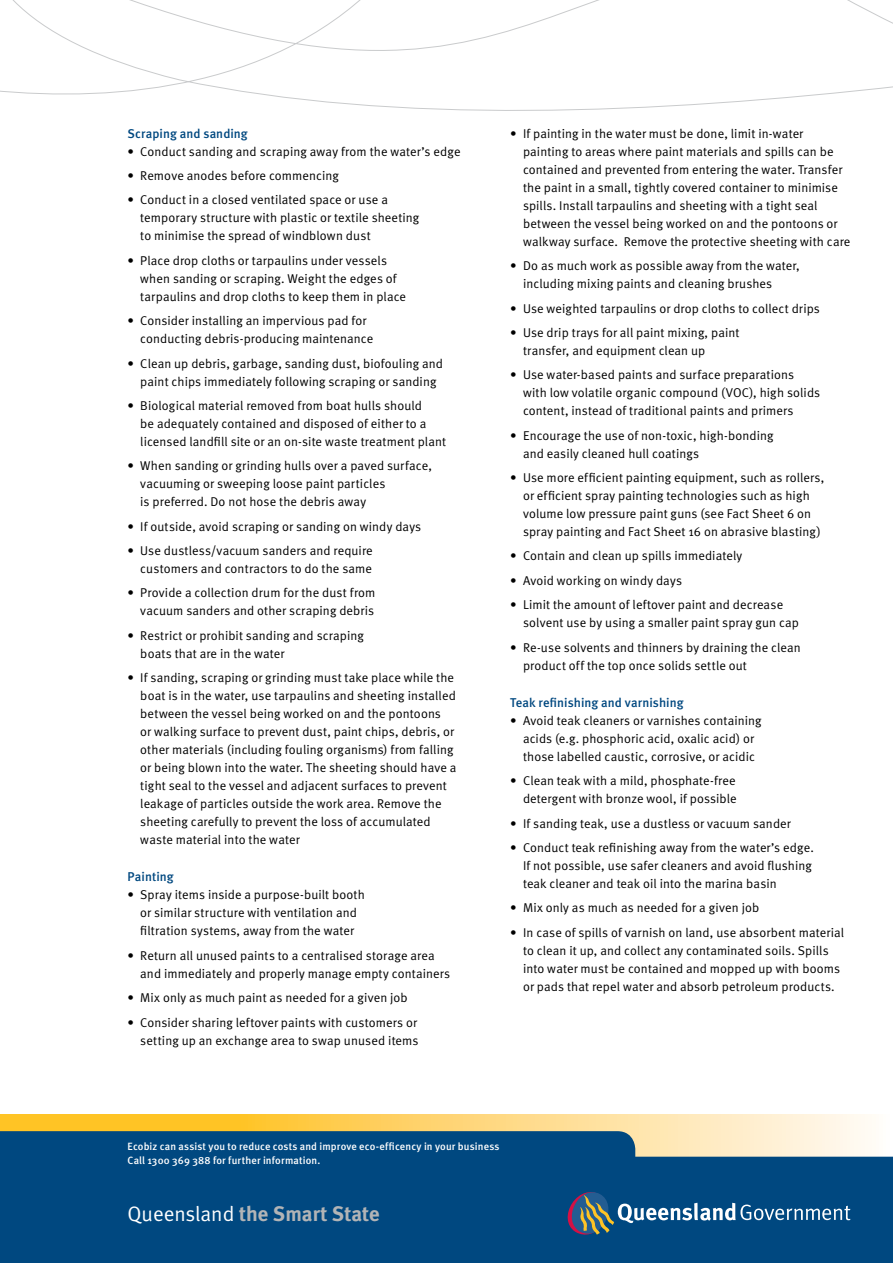
<style>
.page{position:relative;width:893px;height:1263px;background:#fff}
.page>*{position:absolute;margin:0;border:0;box-sizing:border-box;transform-origin:0 0}
.t1{font:700 20.85px "Meta Plus";color:#b2b4b6}
.t2{font:12.75px/18px "Meta Normal";letter-spacing:.01em;color:#000}
.t3{font:500 12.75px "Meta";letter-spacing:.005em;color:#004880}
.t4{font:500 10.5px/13.5px "Meta";letter-spacing:.015em;color:#fff}
.s1{font-family:"Meta Normal";font-weight:400;color:#fff}
</style>
<div class="page">
<svg style="left:0;top:0;width:893px;height:111px"></svg>
<svg style="left:0;top:1114px;width:872px;height:17px"></svg>
<svg style="left:0;top:1131px;width:893px;height:132px;fill:#004880"></svg>
<svg style="left:565px;top:1189px;width:285px;height:49px"></svg>
<p class="t3" style="left:128px;top:126px;width:122px">Scraping and sanding</p>
<p class="t2" style="left:128px;top:142px;width:334px">• Conduct sanding and scraping away from the water’s edge</p>
<p class="t2" style="left:128px;top:166px;width:213px">• Remove anodes before commencing</p>
<p class="t2" style="left:140px;top:191px;width:281px;text-indent:-13px">• Conduct in a closed ventilated space or use a temporary structure with plastic or textile sheeting to minimise the spread of windblown dust</p>
<p class="t2" style="left:140px;top:251px;width:267px;text-indent:-13px">• Place drop cloths or tarpaulins under vessels when sanding or scraping. Weight the edges of tarpaulins and drop cloths to keep them in place</p>
<p class="t2" style="left:140px;top:312px;width:234px;text-indent:-13px">• Consider installing an impervious pad for conducting debris-producing maintenance</p>
<p class="t2" style="left:128px;top:354px;width:317px;text-align:center">• Clean up debris, garbage, sanding dust, biofouling and paint chips immediately following scraping or sanding</p>
<p class="t2" style="left:140px;top:396px;width:307px;text-indent:-13px">• Biological material removed from boat hulls should<br>be adequately contained and disposed of either to a licensed landfill site or an on-site waste treatment plant</p>
<p class="t2" style="left:140px;top:457px;width:293px;text-indent:-13px">• When sanding or grinding hulls over a paved surface, vacuuming or sweeping loose paint particles<br>is preferred. Do not hose the debris away</p>
<p class="t2" style="left:128px;top:517px;width:295px">• If outside, avoid scraping or sanding on windy days</p>
<p class="t2" style="left:128px;top:541px;width:247px;text-align:right">• Use dustless/vacuum sanders and require customers and contractors to do the same</p>
<p class="t2" style="left:128px;top:584px;width:249px;text-align:right">• Provide a collection drum for the dust from vacuum sanders and other scraping debris</p>
<p class="t2" style="left:140px;top:626px;width:225px;text-indent:-13px">• Restrict or prohibit sanding and scraping boats that are in the water</p>
<p class="t2" style="left:140px;top:669px;width:318px;text-indent:-13px">• If sanding, scraping or grinding must take place while the boat is in the water, use tarpaulins and sheeting installed between the vessel being worked on and the pontoons<br>or walking surface to prevent dust, paint chips, debris, or other materials (including fouling organisms) from falling or being blown into the water. The sheeting should have a tight seal to the vessel and adjacent surfaces to prevent leakage of particles outside the work area. Remove the sheeting carefully to prevent the loss of accumulated waste material into the water</p>
<p class="t3" style="left:128px;top:869px;width:48px">Painting</p>
<p class="t2" style="left:128px;top:886px;width:239px;text-align:center">• Spray items inside a purpose-built booth or similar structure with ventilation and filtration systems, away from the water</p>
<p class="t2" style="left:140px;top:946px;width:311px;text-indent:-13px">• Return all unused paints to a centralised storage area and immediately and properly manage empty containers</p>
<p class="t2" style="left:128px;top:988px;width:282px">• Mix only as much paint as needed for a given job</p>
<p class="t2" style="left:128px;top:1013px;width:292px;text-align:right">• Consider sharing leftover paints with customers or setting up an exchange area to swap unused items</p>
<p class="t2" style="left:523px;top:124px;width:329px;text-indent:-13px">• If painting in the water must be done, limit in-water painting to areas where paint materials and spills can be contained and prevented from entering the water. Transfer the paint in a small, tightly covered container to minimise spills. Install tarpaulins and sheeting with a tight seal between the vessel being worked on and the pontoons or walkway surface. Remove the protective sheeting with care</p>
<p class="t2" style="left:523px;top:257px;width:278px;text-indent:-13px">• Do as much work as possible away from the water, including mixing paints and cleaning brushes</p>
<p class="t2" style="left:510px;top:299px;width:311px">• Use weighted tarpaulins or drop cloths to collect drips</p>
<p class="t2" style="left:523px;top:323px;width:218px;text-indent:-13px">• Use drip trays for all paint mixing, paint transfer, and equipment clean up</p>
<p class="t2" style="left:523px;top:366px;width:299px;text-indent:-13px">• Use water-based paints and surface preparations with low volatile organic compound (VOC), high solids content, instead of traditional paints and primers</p>
<p class="t2" style="left:523px;top:426px;width:252px;text-indent:-13px">• Encourage the use of non-toxic, high-bonding and easily cleaned hull coatings</p>
<p class="t2" style="left:523px;top:468px;width:303px;text-indent:-13px">• Use more efficient painting equipment, such as rollers, or efficient spray painting technologies such as high volume low pressure paint guns (see Fact Sheet 6 on spray painting and Fact Sheet 16 on abrasive blasting)</p>
<p class="t2" style="left:510px;top:547px;width:234px">• Contain and clean up spills immediately</p>
<p class="t2" style="left:510px;top:571px;width:173px">• Avoid working on windy days</p>
<p class="t2" style="left:523px;top:596px;width:277px;text-indent:-13px">• Limit the amount of leftover paint and decrease solvent use by using a smaller paint spray gun cap</p>
<p class="t2" style="left:523px;top:638px;width:279px;text-indent:-13px">• Re-use solvents and thinners by draining the clean product off the top once solids settle out</p>
<p class="t3" style="left:510px;top:695px;width:175px">Teak refinishing and varnishing</p>
<p class="t2" style="left:510px;top:711px;width:253px;text-align:center">• Avoid teak cleaners or varnishes containing acids (e.g. phosphoric acid, oxalic acid) or those labelled caustic, corrosive, or acidic</p>
<p class="t2" style="left:510px;top:772px;width:228px;text-align:right">• Clean teak with a mild, phosphate-free detergent with bronze wool, if possible</p>
<p class="t2" style="left:510px;top:814px;width:282px">• If sanding teak, use a dustless or vacuum sander</p>
<p class="t2" style="left:523px;top:838px;width:292px;text-indent:-13px">• Conduct teak refinishing away from the water’s edge.<br>If not possible, use safer cleaners and avoid flushing teak cleaner and teak oil into the marina basin</p>
<p class="t2" style="left:510px;top:899px;width:250px">• Mix only as much as needed for a given job</p>
<p class="t2" style="left:523px;top:923px;width:323px;text-indent:-13px">• In case of spills of varnish on land, use absorbent material to clean it up, and collect any contaminated soils. Spills into water must be contained and mopped up with booms or pads that repel water and absorb petroleum products.</p>
<p class="t4" style="left:128px;top:1139px;width:373px">Ecobiz can assist you to reduce costs and improve eco-efficency in your business<br>Call 1300 369 388 for further information.</p>
<h1 class="t1" style="left:128px;top:1201px;width:254px"><span class="s1">Queensland</span> the Smart State</h1>
</div>
